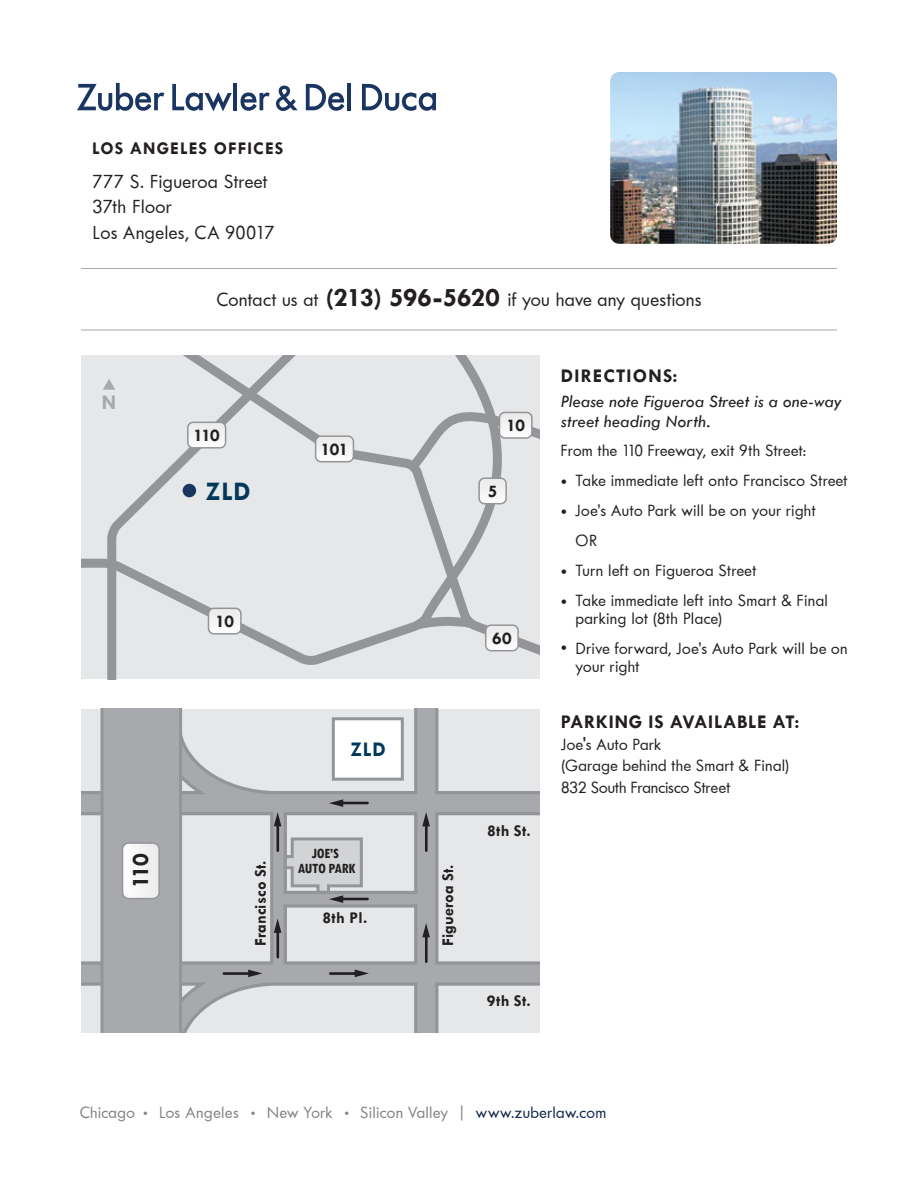
<style>
.page{position:relative;width:918px;height:1188px;background:#fff}
.page>*{position:absolute;margin:0;border:0;box-sizing:border-box;transform-origin:0 0}
.t1{font:700 27px "Tw Cen";color:#02385b}
.t2{font:700 24px "Tw Cen";color:#231f20}
.t3{font:500 21px/25.2px "Tw Cen MT Semi";letter-spacing:-.005em;color:#231f20}
.t4{font:700 21px "Tw Cen";color:#02385b}
.t5{font:700 21px "Tw Cen";color:#a7a9ac}
.t6{font:700 19.5px "Tw Cen";letter-spacing:.04em;color:#231f20}
.t7{font:700 19.5px "Tw Cen";letter-spacing:.06em;color:#231f20}
.t8{font:500 18px/30px "Tw Cen MT Semi";letter-spacing:-.005em;color:#231f20}
.t9{font:italic 18px/19.5px "Tw Cen";letter-spacing:.005em;color:#231f20}
.t10{font:700 18px "Tw Cen";letter-spacing:.05em;color:#231f20}
.t11{font:500 17.85px "Tw Cen MT Semi";letter-spacing:-.005em;color:#808285}
.t12{font:700 16.5px "Tw Cen";letter-spacing:.005em;color:#231f20}
.t13{font:700 condensed 15px/15px "Tw Cen";letter-spacing:-.02em;color:#231f20;text-align:center}
.s1{font-family:"Tw Cen";font-weight:700;font-size:27px}
.s2{font-size:13.5px}
.s3{color:#12284c}
</style>
<div class="page">
<svg style="left:81px;top:709px;width:459px;height:324px;background:#d3d4d6"></svg>
<svg style="left:101px;top:709px;width:81px;height:324px;background:#aaacaf"></svg>
<hr style="left:341px;top:802px;width:27px;height:2px;background:#231f20">
<svg style="left:329px;top:799px;width:14px;height:8px"></svg>
<hr style="left:341px;top:898px;width:27px;height:2px;background:#231f20">
<hr style="left:224px;top:972px;width:27px;height:3px;background:#231f20">
<svg style="left:248px;top:970px;width:14px;height:7px"></svg>
<hr style="left:330px;top:972px;width:27px;height:3px;background:#231f20">
<svg style="left:355px;top:970px;width:14px;height:7px"></svg>
<hr style="left:425px;top:935px;width:3px;height:27px;background:#231f20">
<svg style="left:422px;top:923px;width:8px;height:14px"></svg>
<hr style="left:276px;top:824px;width:3px;height:27px;background:#231f20">
<svg style="left:274px;top:812px;width:7px;height:14px"></svg>
<hr style="left:276px;top:930px;width:3px;height:27px;background:#231f20">
<svg style="left:274px;top:919px;width:7px;height:14px"></svg>
<hr style="left:425px;top:824px;width:3px;height:27px;background:#231f20">
<svg style="left:422px;top:812px;width:8px;height:14px"></svg>
<svg style="left:282px;top:836px;width:82px;height:67px;background:#bdbec0"></svg>
<div style="left:332px;top:717px;width:72px;height:64px;background:#fff;border:3px solid #939598"></div>
<svg style="left:81px;top:355px;width:459px;height:318px;background:#dcdddf"></svg>
<svg style="left:165px;top:355px;width:375px;height:309px;background:#dfe0e1"></svg>
<svg style="left:411px;top:614px;width:65px;height:21px"></svg>
<div style="left:183px;top:484px;width:13px;height:13px;background:#1a3561;border-radius:50%"></div>
<svg style="left:188px;top:422px;width:38px;height:26px"></svg>
<div style="left:187px;top:422px;width:39px;height:27px;border:2px solid #939598;border-radius:5px"></div>
<svg style="left:208px;top:608px;width:33px;height:26px"></svg>
<div style="left:208px;top:608px;width:34px;height:27px;border:2px solid #939598;border-radius:5px"></div>
<svg style="left:486px;top:625px;width:32px;height:26px"></svg>
<div style="left:485px;top:624px;width:34px;height:27px;border:2px solid #939598;border-radius:5px"></div>
<svg style="left:316px;top:436px;width:37px;height:26px"></svg>
<div style="left:315px;top:435px;width:39px;height:27px;border:2px solid #939598;border-radius:5px"></div>
<svg style="left:402px;top:397px;width:138px;height:107px;background:#d9dbdc"></svg>
<div style="left:478px;top:477px;width:29px;height:27px;border:2px solid #939598;border-radius:5px"></div>
<svg style="left:103px;top:379px;width:12px;height:11px"></svg>
<svg style="left:77px;top:83px;width:87px;height:28px"></svg>
<svg style="left:172px;top:84px;width:60px;height:27px"></svg>
<hr style="left:234px;top:83px;width:3px;height:27px;background:#1a3561">
<svg style="left:241px;top:92px;width:29px;height:19px"></svg>
<svg style="left:276px;top:86px;width:22px;height:25px"></svg>
<svg style="left:306px;top:84px;width:38px;height:27px"></svg>
<hr style="left:347px;top:83px;width:4px;height:27px;background:#1a3561">
<svg style="left:362px;top:84px;width:74px;height:27px"></svg>
<img style="left:610px;top:72px;width:227px;height:172px">
<hr style="left:81px;top:330px;width:756px;height:1px;background:#a7a9ac">
<hr style="left:81px;top:268px;width:756px;height:1px;background:#a7a9ac">
<p class="t10" style="left:92px;top:137px;width:193px">LOS ANGELES OFFICES</p>
<p class="t3" style="left:92px;top:168px;width:184px">777 S. Figueroa Street<br>37th Floor<br>Los Angeles, CA 90017</p>
<p class="t5" style="left:102px;top:390px;width:16px">N</p>
<h2 class="t2" style="left:126px;top:888px;width:36px;rotate:-90deg">110</h2>
<p class="t3" style="left:216px;top:286px;width:487px">Contact us at <span class="s1">(213) 596-5620</span> if you have any questions</p>
<p class="t10" style="left:194px;top:424px;width:28px">110</p>
<h1 class="t1" style="left:205px;top:475px;width:47px">ZLD</h1>
<p class="t10" style="left:215px;top:610px;width:20px">10</p>
<p class="t10" style="left:321px;top:438px;width:29px">101</p>
<p class="t4" style="left:350px;top:737px;width:37px">ZLD</p>
<p class="t12" style="left:251px;top:946px;width:87px;rotate:-90deg">Francisco St.</p>
<p class="t13" style="left:298px;top:846px;width:59px">JOE’S<br>AUTO PARK</p>
<p class="t12" style="left:323px;top:908px;width:46px">8th Pl.</p>
<p class="t12" style="left:438px;top:946px;width:83px;rotate:-90deg">Figueroa St.</p>
<p class="t10" style="left:506px;top:414px;width:20px">10</p>
<p class="t10" style="left:488px;top:480px;width:11px">5</p>
<p class="t10" style="left:492px;top:627px;width:21px">60</p>
<p class="t12" style="left:487px;top:821px;width:45px">8th St.</p>
<p class="t7" style="left:561px;top:364px;width:118px">DIRECTIONS:</p>
<p class="t9" style="left:561px;top:391px;width:283px">Please note Figueroa Street is a one-way street heading North.</p>
<p class="t8" style="left:575px;top:434px;width:274px;text-indent:-15px">From the 110 Freeway, exit 9th Street:<br>Take immediate left onto Francisco Street<br>Joe’s Auto Park will be on your right<br>OR<br>Turn left on Figueroa Street<br>Take immediate left into Smart &amp; Final</p>
<p class="t8" style="left:575px;top:602px;width:274px">parking lot (8th Place)<br>Drive forward, Joe’s Auto Park will be on</p>
<p class="t8" style="left:575px;top:650px;width:66px">your right</p>
<p class="t8" style="left:561px;top:467px;width:8px">•</p>
<p class="t8" style="left:561px;top:497px;width:8px">•</p>
<p class="t8" style="left:561px;top:557px;width:8px">•</p>
<p class="t8" style="left:561px;top:587px;width:8px">•</p>
<p class="t8" style="left:561px;top:633px;width:8px">•</p>
<p class="t6" style="left:561px;top:710px;width:240px">PARKING IS AVAILABLE AT:</p>
<p class="t8" style="left:561px;top:732px;width:230px;line-height:21.6px">Joe's Auto Park<br>(Garage behind the Smart &amp; Final)<br>832 South Francisco Street</p>
<p class="t12" style="left:487px;top:991px;width:45px">9th St.</p>
<p class="t11" style="left:79px;top:1102px;width:528px">Chicago <span class="s2">•</span> Los Angeles <span class="s2">•</span> New York <span class="s2">•</span> Silicon Valley | <span class="s3">www.zuberlaw.com</span></p>
</div>
